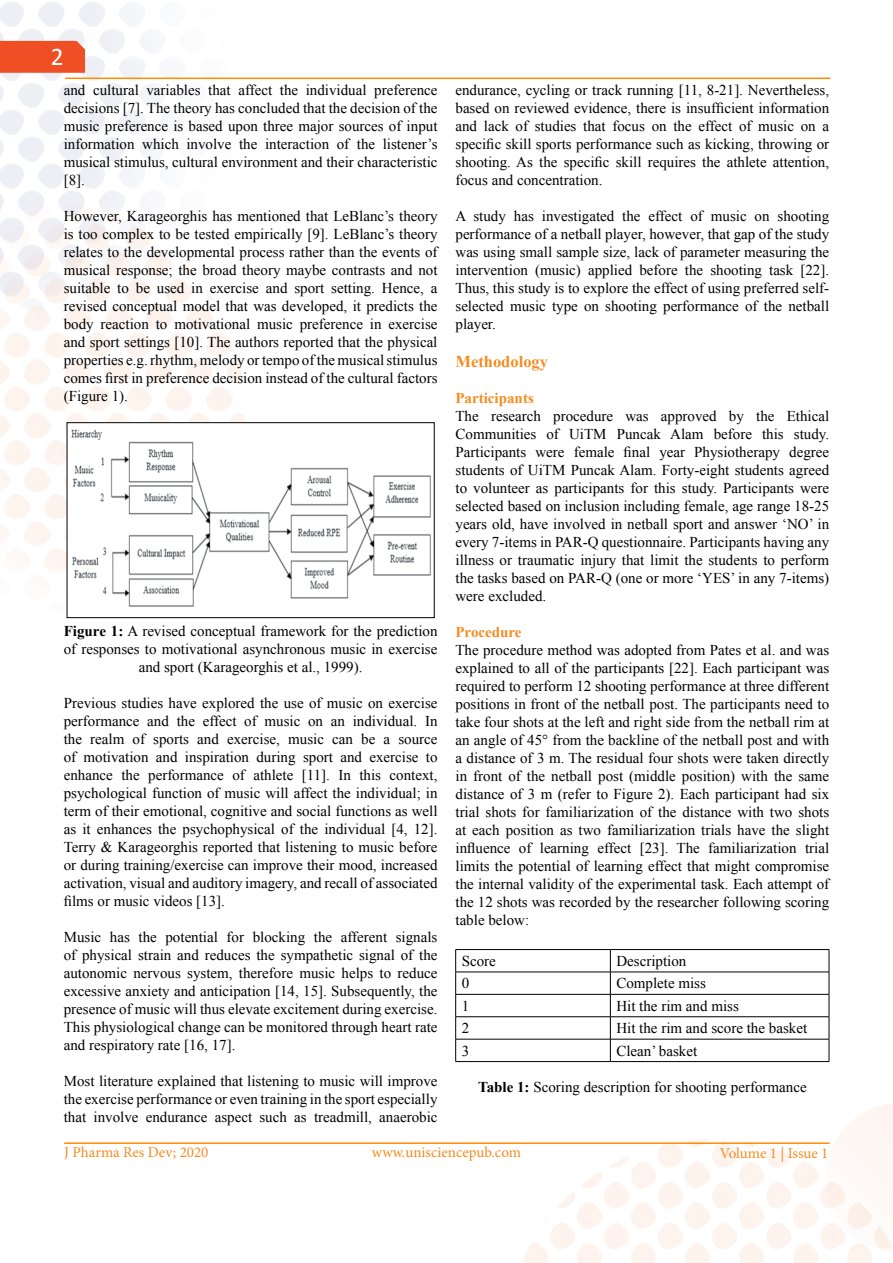
<style>
.page{position:relative;width:893px;height:1263px;background:#fff}
.page>*{position:absolute;margin:0;border:0;box-sizing:border-box;transform-origin:0 0}
.t1{font:25.5px "Calibri";color:#fff}
.t2{font:700 16.5px "Times New Roman";color:#f68b1f}
.t3{font:15px/18px "Times New Roman";color:#000;text-align:justify}
.t4{font:15px "Minion Pro";color:#f68b20}
.t5{font:700 15px "Times New Roman";color:#f68b1f}
.s1{font-weight:700}
</style>
<div class="page">
<svg style="left:841px;top:1103px;width:52px;height:36px"></svg>
<div style="left:0;top:41px;width:85px;height:32px;background:#f04e25"></div>
<hr style="left:64px;top:1142px;width:766px;height:2px;background:#ff8b01">
<hr style="left:65px;top:78px;width:765px;height:1px;background:#ff8b01">
<img style="left:69px;top:424px;width:362px;height:192px">
<div style="left:67px;top:422px;width:367px;height:196px;border:1px solid #000"></div>
<hr style="left:455px;top:949px;width:155px;height:1px;background:#000">
<hr style="left:610px;top:949px;width:219px;height:1px;background:#000">
<hr style="left:455px;top:972px;width:155px;height:1px;background:#000">
<hr style="left:610px;top:972px;width:219px;height:1px;background:#000">
<hr style="left:455px;top:994px;width:155px;height:1px;background:#000">
<hr style="left:610px;top:994px;width:219px;height:1px;background:#000">
<hr style="left:455px;top:1016px;width:155px;height:1px;background:#000">
<hr style="left:610px;top:1016px;width:219px;height:1px;background:#000">
<hr style="left:455px;top:1039px;width:155px;height:1px;background:#000">
<svg style="left:455px;top:950px;width:1px;height:111px"></svg>
<hr style="left:610px;top:1039px;width:219px;height:1px;background:#000">
<svg style="left:610px;top:950px;width:1px;height:111px"></svg>
<svg style="left:829px;top:950px;width:1px;height:111px"></svg>
<hr style="left:455px;top:1061px;width:155px;height:1px;background:#000">
<hr style="left:610px;top:1061px;width:219px;height:1px;background:#000">
<h1 class="t1" style="left:51px;top:40px;width:14px">2</h1>
<p class="t3" style="left:64px;top:81px;width:375px">and cultural variables that affect the individual preference decisions [7]. The theory has concluded that the decision of the music preference is based upon three major sources of input information which involve the interaction of the listener’s musical stimulus, cultural environment and their characteristic [8].</p>
<p class="t3" style="left:64px;top:207px;width:375px">However, Karageorghis has mentioned that LeBlanc’s theory is too complex to be tested empirically [9]. LeBlanc’s theory relates to the developmental process rather than the events of musical response; the broad theory maybe contrasts and not suitable to be used in exercise and sport setting. Hence, a revised conceptual model that was developed, it predicts the body reaction to motivational music preference in exercise and sport settings [10]. The authors reported that the physical properties e.g. rhythm, melody or tempo of the musical stimulus comes first in preference decision instead of the cultural factors (Figure 1).</p>
<p class="t3" style="left:64px;top:622px;width:375px;text-align:center"><span class="s1">Figure 1:</span> A revised conceptual framework for the prediction of responses to motivational asynchronous music in exercise and sport (Karageorghis et al., 1999).</p>
<p class="t3" style="left:64px;top:694px;width:375px">Previous studies have explored the use of music on exercise performance and the effect of music on an individual. In the realm of sports and exercise, music can be a source of motivation and inspiration during sport and exercise to enhance the performance of athlete [11]. In this context, psychological function of music will affect the individual; in term of their emotional, cognitive and social functions as well as it enhances the psychophysical of the individual [4, 12].<br>Terry &amp; Karageorghis reported that listening to music before or during training/exercise can improve their mood, increased activation, visual and auditory imagery, and recall of associated films or music videos [13].</p>
<p class="t3" style="left:64px;top:928px;width:375px">Music has the potential for blocking the afferent signals of physical strain and reduces the sympathetic signal of the autonomic nervous system, therefore music helps to reduce excessive anxiety and anticipation [14, 15]. Subsequently, the presence of music will thus elevate excitement during exercise.<br>This physiological change can be monitored through heart rate and respiratory rate [16, 17].</p>
<p class="t3" style="left:64px;top:1072px;width:375px">Most literature explained that listening to music will improve the exercise performance or even training in the sport especially that involve endurance aspect such as treadmill, anaerobic</p>
<p class="t3" style="left:455px;top:81px;width:375px">endurance, cycling or track running [11, 8-21]. Nevertheless, based on reviewed evidence, there is insufficient information and lack of studies that focus on the effect of music on a specific skill sports performance such as kicking, throwing or shooting. As the specific skill requires the athlete attention, focus and concentration.</p>
<p class="t3" style="left:455px;top:207px;width:375px">A study has investigated the effect of music on shooting performance of a netball player, however, that gap of the study was using small sample size, lack of parameter measuring the intervention (music) applied before the shooting task [22].<br>Thus, this study is to explore the effect of using preferred self&shy;selected music type on shooting performance of the netball player.</p>
<p class="t2" style="left:455px;top:350px;width:94px">Methodology</p>
<p class="t5" style="left:455px;top:388px;width:80px">Participants</p>
<p class="t3" style="left:455px;top:407px;width:375px">The research procedure was approved by the Ethical Communities of UiTM Puncak Alam before this study.<br>Participants were female final year Physiotherapy degree students of UiTM Puncak Alam. Forty-eight students agreed to volunteer as participants for this study. Participants were selected based on inclusion including female, age range 18-25 years old, have involved in netball sport and answer ‘NO’ in every 7-items in PAR-Q questionnaire. Participants having any illness or traumatic injury that limit the students to perform the tasks based on PAR-Q (one or more ‘YES’ in any 7-items) were excluded.</p>
<p class="t5" style="left:455px;top:622px;width:68px">Procedure</p>
<p class="t3" style="left:455px;top:641px;width:375px">The procedure method was adopted from Pates et al. and was explained to all of the participants [22]. Each participant was required to perform 12 shooting performance at three different positions in front of the netball post. The participants need to take four shots at the left and right side from the netball rim at an angle of 45° from the backline of the netball post and with a distance of 3 m. The residual four shots were taken directly in front of the netball post (middle position) with the same distance of 3 m (refer to Figure 2). Each participant had six trial shots for familiarization of the distance with two shots at each position as two familiarization trials have the slight influence of learning effect [23]. The familiarization trial limits the potential of learning effect that might compromise the internal validity of the experimental task. Each attempt of the 12 shots was recorded by the researcher following scoring table below:</p>
<p class="t3" style="left:462px;top:952px;width:36px">Score</p>
<p class="t3" style="left:616px;top:952px;width:71px">Description</p>
<p class="t3" style="left:462px;top:974px;width:9px">0</p>
<p class="t3" style="left:616px;top:974px;width:91px">Complete miss</p>
<p class="t3" style="left:462px;top:996px;width:9px">1</p>
<p class="t3" style="left:616px;top:996px;width:124px">Hit the rim and miss</p>
<p class="t3" style="left:462px;top:1019px;width:9px">2</p>
<p class="t3" style="left:616px;top:1019px;width:192px">Hit the rim and score the basket</p>
<p class="t3" style="left:462px;top:1041px;width:9px">3</p>
<p class="t3" style="left:616px;top:1041px;width:82px">Clean’ basket</p>
<p class="t3" style="left:478px;top:1077px;width:330px"><span class="s1">Table 1:</span> Scoring description for shooting performance</p>
<p class="t4" style="left:64px;top:1142px;width:146px">J Pharma Res Dev; 2020</p>
<p class="t4" style="left:372px;top:1142px;width:151px">www.unisciencepub.com</p>
<p class="t4" style="left:720px;top:1143px;width:110px">Volume 1 | Issue 1</p>
</div>
